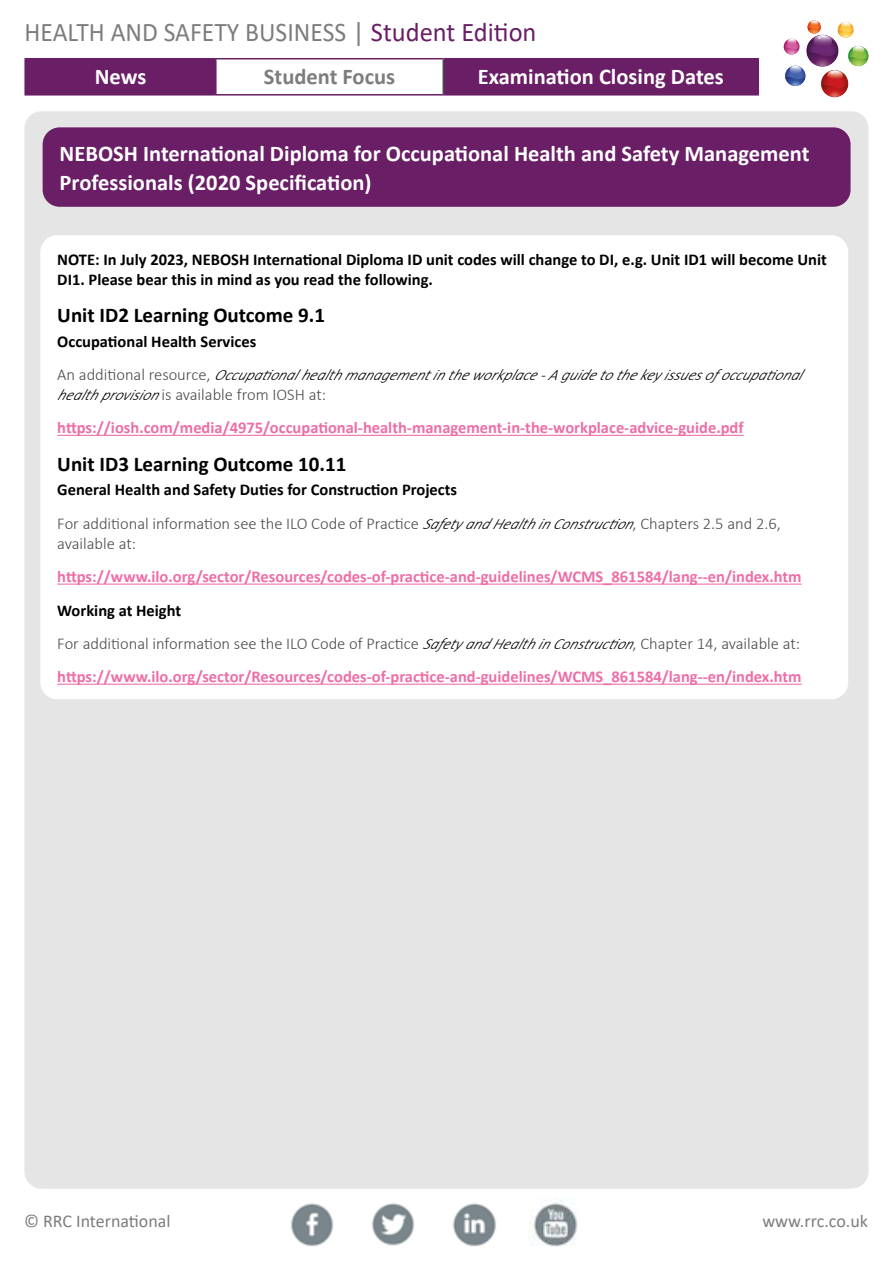
<style>
.page{position:relative;width:893px;height:1263px;background:#fff}
.page>*{position:absolute;margin:0;border:0;box-sizing:border-box;transform-origin:0 0}
.t1{font:27px "Calibri";color:#7d7d7d;scale:.95 1}
.t2{font:700 22.5px/28.5px "Calibri";color:#fff}
.t3{font:700 22.5px "Calibri";color:#7d7d7d}
.t4{font:700 21px "Calibri";color:#000}
.t5{font:18px "Calibri";color:#7d7d7d}
.t6{font:700 16.5px/33.3px "Calibri";color:#ed6ea7}
.t7{font:700 16.5px/20.1px "Calibri";color:#000}
.t8{font:300 16.5px/33.3px "Calibri";color:#4b4b4b}
.t9{font:italic 300 15.75px "Calibri";color:#000}
.s1{color:#691e66}
.s2{font-style:normal;font-size:16.5px;color:#4b4b4b}
.s3{font-weight:300;font-style:italic;font-size:15.75px;color:#000}
.s4{font-weight:300;color:#4b4b4b}
.s5{font-weight:700;color:#000}
.s6{font-style:italic;font-size:15.75px;color:#000}
.s7{color:#000}
</style>
<div class="page">
<div style="left:24px;top:111px;width:844px;height:1078px;background:#e5e5e5;border-radius:17px"></div>
<div style="left:26px;top:59px;width:731px;height:35px;background:#691e66"></div>
<div style="left:216px;top:59px;width:227px;height:36px;background:#fff"></div>
<hr style="left:443px;top:59px;width:1px;height:35px;background:#4b4b4b">
<hr style="left:24px;top:58px;width:192px;height:1px;background:#691e66">
<hr style="left:24px;top:59px;width:2px;height:35px;background:#691e66">
<hr style="left:216px;top:58px;width:227px;height:1px;background:#691e66">
<hr style="left:443px;top:58px;width:316px;height:1px;background:#691e66">
<hr style="left:757px;top:59px;width:2px;height:35px;background:#691e66">
<hr style="left:24px;top:94px;width:192px;height:2px;background:#691e66">
<hr style="left:216px;top:94px;width:227px;height:2px;background:#691e66">
<hr style="left:443px;top:94px;width:316px;height:2px;background:#691e66">
<hr style="left:215px;top:59px;width:2px;height:35px;background:#691e66">
<img style="left:784px;top:20px;width:85px;height:77px">
<img style="left:290px;top:1203px;width:44px;height:43px">
<img style="left:371px;top:1203px;width:44px;height:43px">
<img style="left:453px;top:1203px;width:43px;height:44px">
<img style="left:528px;top:1200px;width:49px;height:47px">
<div style="left:43px;top:127px;width:807px;height:80px;background:#691e66;border-radius:17px"></div>
<div style="left:40px;top:235px;width:808px;height:464px;background:#fff;border-radius:17px"></div>
<hr style="left:57px;top:435px;width:687px;height:1px;background:#ed6ea7">
<hr style="left:57px;top:584px;width:745px;height:1px;background:#ed6ea7">
<hr style="left:57px;top:684px;width:745px;height:1px;background:#ed6ea7">
<h1 class="t1" style="left:24px;top:13px;width:540px">HEALTH AND SAFETY BUSINESS | <span class="s1">Student Edition</span></h1>
<h2 class="t2" style="left:95px;top:62px;width:53px">News</h2>
<h2 class="t3" style="left:264px;top:61px;width:133px">Student Focus</h2>
<h2 class="t2" style="left:478px;top:62px;width:248px">Examination Closing Dates</h2>
<h2 class="t2" style="left:60px;top:139px;width:751px">NEBOSH International Diploma for Occupational Health and Safety Management<br>Professionals (2020 Specification)</h2>
<p class="t7" style="left:57px;top:249px;width:771px">NOTE: In July 2023, NEBOSH International Diploma ID unit codes will change to DI, e.g. Unit ID1 will become Unit<br>DI1. Please bear this in mind as you read the following.</p>
<p class="t4" style="left:57px;top:300px;width:269px">Unit ID2 Learning Outcome 9.1</p>
<p class="t7" style="left:57px;top:331px;width:200px">Occupational Health Services</p>
<p class="t9" style="left:57px;top:365px;width:753px"><span class="s2">A n a d d i ti o n a l r e s o u r c e ,</span> Occupationalhealthmanagementintheworkplace-Aguidetothekeyissuesofoccupational</p>
<p class="t6" style="left:57px;top:378px;width:688px"><span class="s3">healthprovision</span><span class="s4">is available from IOSH at: </span>https://iosh.com/media/4975/occupational-health-management-in-the-workplace-advice-guide.pdf</p>
<p class="t4" style="left:57px;top:449px;width:291px">Unit ID3 Learning Outcome 10.11</p>
<p class="t8" style="left:57px;top:473px;width:725px"><span class="s5">General Health and Safety Duties for Construction Projects<br></span>For additional information see the ILO Code of Practice <span class="s6">SafetyandHealthinConstruction</span>, Chapters 2.5 and 2.6,</p>
<p class="t8" style="left:57px;top:527px;width:80px">available at:</p>
<p class="t6" style="left:57px;top:560px;width:746px">https://www.ilo.org/sector/Resources/codes-of-practice-and-guidelines/WCMS_861584/lang--en/index.htm</p>
<p class="t6" style="left:57px;top:593px;width:746px"><span class="s7">Working at Height<br></span><span class="s4">For additional information see the ILO Code of Practice</span> <span class="s3">SafetyandHealthinConstruction</span><span class="s4">, Chapter 14, available at: </span>https://www.ilo.org/sector/Resources/codes-of-practice-and-guidelines/WCMS_861584/lang--en/index.htm</p>
<p class="t5" style="left:24px;top:1209px;width:148px">© RRC International</p>
<p class="t5" style="left:762px;top:1209px;width:107px">www.rrc.co.uk</p>
</div>
